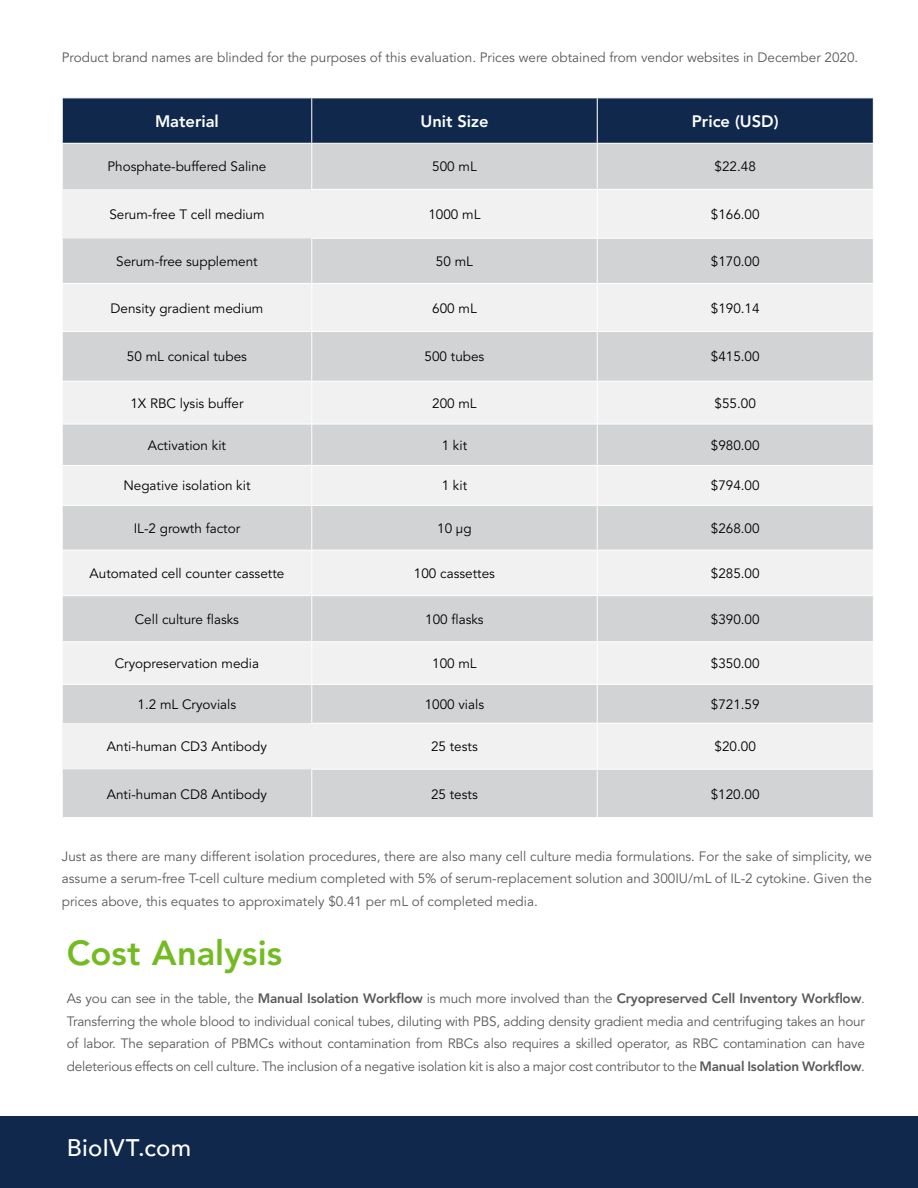
<style>
.page{position:relative;width:918px;height:1188px;background:#fff}
.page>*{position:absolute;margin:0;border:0;box-sizing:border-box;transform-origin:0 0}
.t1{font:800 34.5px "Avenir LT Std";color:#74bb23}
.t2{font:500 24px "Avenir";letter-spacing:.01em;color:#fff}
.t3{font:800 16.5px "Avenir LT Std";color:#fff}
.t4{font:13.5px/22.5px "Avenir LT Std";color:#58595b;text-align:justify}
.t5{font:13.5px "Avenir LT Std";color:#000}
.s1{font-weight:800}
</style>
<div class="page">
<div style="left:0;top:1117px;width:918px;height:71px;background:#10284c"></div>
<div style="left:63px;top:99px;width:810px;height:44px;background:#10284c"></div>
<div style="left:312px;top:98px;width:285px;height:45px;background:#10284c"></div>
<div style="left:63px;top:144px;width:810px;height:673px;background:#d1d3d4"></div>
<svg style="left:62px;top:189px;width:811px;height:580px;fill:#f1f1f2"></svg>
<hr style="left:597px;top:144px;width:1px;height:45px;background:#fff">
<hr style="left:311px;top:189px;width:286px;height:1px;background:#fff">
<hr style="left:597px;top:189px;width:277px;height:1px;background:#fff">
<hr style="left:597px;top:190px;width:1px;height:48px;background:#fff">
<hr style="left:311px;top:238px;width:286px;height:1px;background:#fff">
<hr style="left:597px;top:238px;width:277px;height:1px;background:#fff">
<hr style="left:597px;top:239px;width:1px;height:44px;background:#fff">
<hr style="left:312px;top:283px;width:285px;height:1px;background:#fff">
<hr style="left:597px;top:283px;width:277px;height:1px;background:#fff">
<hr style="left:597px;top:284px;width:1px;height:47px;background:#fff">
<hr style="left:312px;top:331px;width:285px;height:1px;background:#fff">
<hr style="left:597px;top:331px;width:277px;height:1px;background:#fff">
<hr style="left:597px;top:332px;width:1px;height:49px;background:#fff">
<hr style="left:312px;top:381px;width:285px;height:1px;background:#fff">
<hr style="left:597px;top:381px;width:277px;height:1px;background:#fff">
<hr style="left:597px;top:382px;width:1px;height:42px;background:#fff">
<hr style="left:312px;top:424px;width:285px;height:1px;background:#fff">
<hr style="left:597px;top:424px;width:277px;height:1px;background:#fff">
<hr style="left:597px;top:424px;width:1px;height:41px;background:#fff">
<hr style="left:312px;top:465px;width:285px;height:1px;background:#fff">
<hr style="left:597px;top:465px;width:277px;height:1px;background:#fff">
<hr style="left:597px;top:466px;width:1px;height:39px;background:#fff">
<hr style="left:312px;top:505px;width:285px;height:1px;background:#fff">
<hr style="left:597px;top:505px;width:277px;height:1px;background:#fff">
<hr style="left:597px;top:506px;width:1px;height:44px;background:#fff">
<hr style="left:312px;top:550px;width:285px;height:1px;background:#fff">
<hr style="left:597px;top:550px;width:277px;height:1px;background:#fff">
<hr style="left:597px;top:551px;width:1px;height:44px;background:#fff">
<hr style="left:312px;top:595px;width:285px;height:1px;background:#fff">
<hr style="left:597px;top:595px;width:277px;height:1px;background:#fff">
<hr style="left:597px;top:596px;width:1px;height:45px;background:#fff">
<hr style="left:312px;top:641px;width:285px;height:1px;background:#fff">
<hr style="left:597px;top:641px;width:277px;height:1px;background:#fff">
<hr style="left:597px;top:642px;width:1px;height:42px;background:#fff">
<hr style="left:312px;top:684px;width:285px;height:1px;background:#fff">
<hr style="left:311px;top:723px;width:286px;height:1px;background:#fff">
<hr style="left:311px;top:769px;width:286px;height:1px;background:#fff">
<hr style="left:311px;top:144px;width:1px;height:45px;background:#fff">
<hr style="left:62px;top:238px;width:1px;height:45px;background:#fff">
<hr style="left:311px;top:239px;width:1px;height:44px;background:#fff">
<hr style="left:62px;top:332px;width:1px;height:49px;background:#fff">
<hr style="left:311px;top:332px;width:1px;height:49px;background:#fff">
<hr style="left:62px;top:424px;width:1px;height:41px;background:#fff">
<hr style="left:311px;top:424px;width:1px;height:41px;background:#fff">
<hr style="left:62px;top:506px;width:1px;height:44px;background:#fff">
<hr style="left:311px;top:506px;width:1px;height:44px;background:#fff">
<hr style="left:62px;top:596px;width:1px;height:45px;background:#fff">
<hr style="left:311px;top:596px;width:1px;height:45px;background:#fff">
<hr style="left:62px;top:685px;width:1px;height:38px;background:#fff">
<hr style="left:311px;top:685px;width:1px;height:38px;background:#fff">
<hr style="left:597px;top:685px;width:1px;height:38px;background:#fff">
<hr style="left:597px;top:684px;width:277px;height:1px;background:#fff">
<hr style="left:597px;top:770px;width:1px;height:47px;background:#fff">
<hr style="left:311px;top:770px;width:1px;height:47px;background:#fff">
<hr style="left:597px;top:724px;width:1px;height:45px;background:#fff">
<hr style="left:597px;top:723px;width:277px;height:1px;background:#fff">
<hr style="left:597px;top:769px;width:277px;height:1px;background:#fff">
<hr style="left:62px;top:642px;width:1px;height:42px;background:#fff">
<hr style="left:62px;top:641px;width:250px;height:1px;background:#fff">
<hr style="left:311px;top:642px;width:1px;height:42px;background:#fff">
<hr style="left:62px;top:684px;width:250px;height:1px;background:#fff">
<hr style="left:62px;top:551px;width:1px;height:44px;background:#fff">
<hr style="left:62px;top:550px;width:250px;height:1px;background:#fff">
<hr style="left:311px;top:551px;width:1px;height:44px;background:#fff">
<hr style="left:62px;top:595px;width:250px;height:1px;background:#fff">
<hr style="left:62px;top:466px;width:1px;height:39px;background:#fff">
<hr style="left:62px;top:465px;width:250px;height:1px;background:#fff">
<hr style="left:311px;top:466px;width:1px;height:39px;background:#fff">
<hr style="left:62px;top:505px;width:250px;height:1px;background:#fff">
<hr style="left:62px;top:382px;width:1px;height:42px;background:#fff">
<hr style="left:62px;top:381px;width:250px;height:1px;background:#fff">
<hr style="left:311px;top:382px;width:1px;height:42px;background:#fff">
<hr style="left:62px;top:424px;width:250px;height:1px;background:#fff">
<hr style="left:62px;top:284px;width:1px;height:47px;background:#fff">
<hr style="left:62px;top:283px;width:250px;height:1px;background:#fff">
<hr style="left:311px;top:284px;width:1px;height:47px;background:#fff">
<hr style="left:62px;top:331px;width:250px;height:1px;background:#fff">
<hr style="left:312px;top:98px;width:285px;height:1px;background:#fff">
<hr style="left:311px;top:98px;width:1px;height:45px;background:#fff">
<hr style="left:597px;top:98px;width:1px;height:45px;background:#fff">
<p class="t4" style="left:62px;top:46px;width:798px">Product brand names are blinded for the purposes of this evaluation. Prices were obtained from vendor websites in December 2020.</p>
<p class="t3" style="left:155px;top:111px;width:65px">Material</p>
<p class="t3" style="left:420px;top:111px;width:70px">Unit Size</p>
<p class="t3" style="left:692px;top:111px;width:88px">Price (USD)</p>
<p class="t5" style="left:107px;top:159px;width:161px">Phosphate-buffered Saline</p>
<p class="t5" style="left:432px;top:159px;width:46px">500 mL</p>
<p class="t5" style="left:715px;top:159px;width:43px">$22.48</p>
<p class="t5" style="left:109px;top:206px;width:157px">Serum-free T cell medium</p>
<p class="t5" style="left:428px;top:206px;width:54px">1000 mL</p>
<p class="t5" style="left:711px;top:206px;width:50px">$166.00</p>
<p class="t5" style="left:116px;top:254px;width:143px">Serum-free supplement</p>
<p class="t5" style="left:436px;top:254px;width:39px">50 mL</p>
<p class="t5" style="left:711px;top:254px;width:50px">$170.00</p>
<p class="t5" style="left:111px;top:300px;width:154px">Density gradient medium</p>
<p class="t5" style="left:432px;top:300px;width:46px">600 mL</p>
<p class="t5" style="left:711px;top:300px;width:50px">$190.14</p>
<p class="t5" style="left:127px;top:349px;width:122px">50 mL conical tubes</p>
<p class="t5" style="left:425px;top:349px;width:61px">500 tubes</p>
<p class="t5" style="left:711px;top:349px;width:50px">$415.00</p>
<p class="t5" style="left:130px;top:395px;width:115px">1X RBC lysis buffer</p>
<p class="t5" style="left:432px;top:395px;width:46px">200 mL</p>
<p class="t5" style="left:715px;top:395px;width:43px">$55.00</p>
<p class="t5" style="left:148px;top:437px;width:80px">Activation kit</p>
<p class="t5" style="left:442px;top:437px;width:27px">1 kit</p>
<p class="t5" style="left:711px;top:437px;width:50px">$980.00</p>
<p class="t5" style="left:123px;top:478px;width:129px">Negative isolation kit</p>
<p class="t5" style="left:442px;top:478px;width:27px">1 kit</p>
<p class="t5" style="left:711px;top:478px;width:50px">$794.00</p>
<p class="t5" style="left:134px;top:520px;width:108px">IL-2 growth factor</p>
<p class="t5" style="left:437px;top:520px;width:36px">10 μg</p>
<p class="t5" style="left:711px;top:520px;width:50px">$268.00</p>
<p class="t5" style="left:90px;top:566px;width:196px">Automated cell counter cassette</p>
<p class="t5" style="left:414px;top:566px;width:83px">100 cassettes</p>
<p class="t5" style="left:711px;top:566px;width:50px">$285.00</p>
<p class="t5" style="left:135px;top:611px;width:106px">Cell culture flasks</p>
<p class="t5" style="left:425px;top:611px;width:60px">100 flasks</p>
<p class="t5" style="left:711px;top:611px;width:50px">$390.00</p>
<p class="t5" style="left:115px;top:656px;width:146px">Cryopreservation media</p>
<p class="t5" style="left:432px;top:656px;width:46px">100 mL</p>
<p class="t5" style="left:711px;top:656px;width:50px">$350.00</p>
<p class="t5" style="left:138px;top:696px;width:100px">1.2 mL Cryovials</p>
<p class="t5" style="left:425px;top:696px;width:61px">1000 vials</p>
<p class="t5" style="left:711px;top:696px;width:50px">$721.59</p>
<p class="t5" style="left:107px;top:739px;width:162px">Anti-human CD3 Antibody</p>
<p class="t5" style="left:431px;top:739px;width:48px">25 tests</p>
<p class="t5" style="left:715px;top:739px;width:43px">$20.00</p>
<p class="t5" style="left:107px;top:786px;width:162px">Anti-human CD8 Antibody</p>
<p class="t5" style="left:431px;top:786px;width:48px">25 tests</p>
<p class="t5" style="left:711px;top:786px;width:50px">$120.00</p>
<p class="t4" style="left:62px;top:845px;width:812px">Just as there are many different isolation procedures, there are also many cell culture media formulations. For the sake of simplicity, we assume a serum-free T-cell culture medium completed with 5% of serum-replacement solution and 300IU/mL of IL-2 cytokine. Given the prices above, this equates to approximately $0.41 per mL of completed media.</p>
<h1 class="t1" style="left:67px;top:932px;width:217px">Cost Analysis</h1>
<p class="t4" style="left:67px;top:988px;width:800px">As you can see in the table, the <span class="s1">Manual Isolation Workflow</span> is much more involved than the <span class="s1">Cryopreserved Cell Inventory Workflow</span>.<br>Transferring the whole blood to individual conical tubes, diluting with PBS, adding density gradient media and centrifuging takes an hour of labor. The separation of PBMCs without contamination from RBCs also requires a skilled operator, as RBC contamination can have deleterious effects on cell culture. The inclusion of a negative isolation kit is also a major cost contributor to the <span class="s1">Manual Isolation Workflow</span>.</p>
<h2 class="t2" style="left:67px;top:1127px;width:126px">BioIVT.com</h2>
</div>
